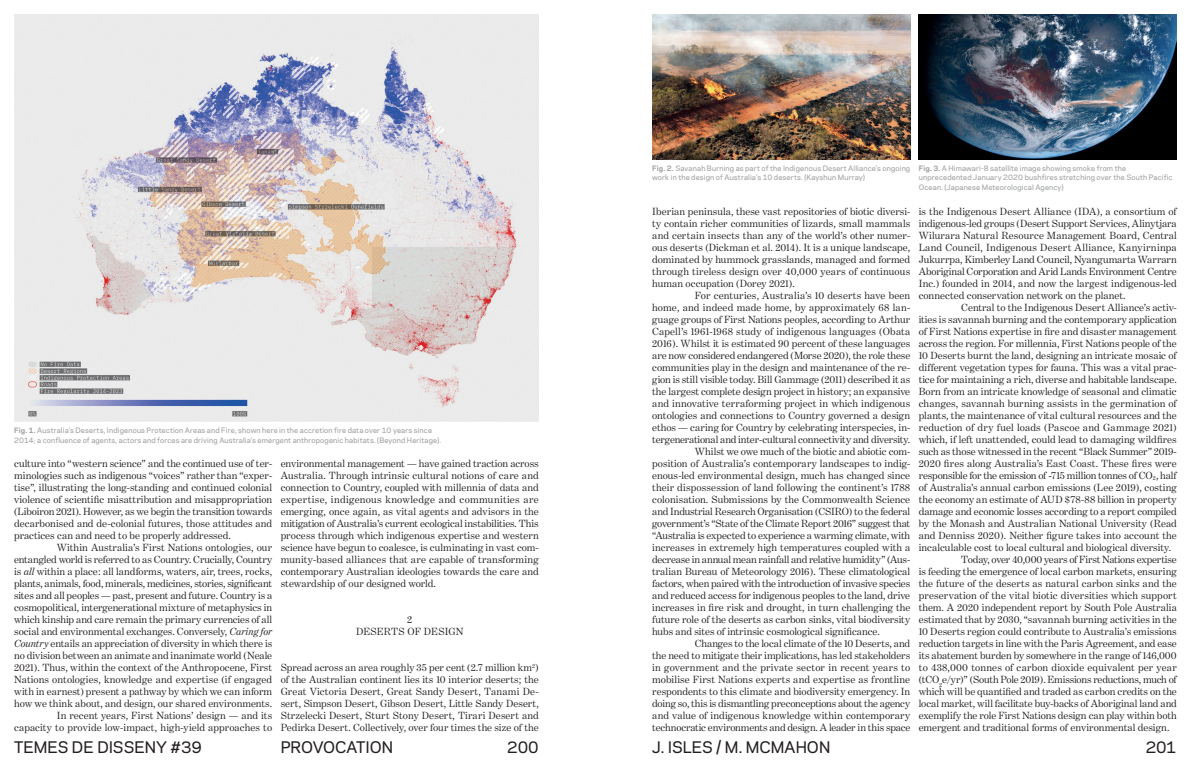
<style>
.page{position:relative;width:1191px;height:766px;background:#fff}
.page>*{position:absolute;margin:0;border:0;box-sizing:border-box;transform-origin:0 0}
.t1{font:500 15px "Galaxie Polaris";letter-spacing:-.005em;color:#231f20}
._1_1_-_Text{font:10.5px/12px "Benton Modern One";color:#231f20;text-align:justify}
._1_1_-_Text_1p__afte{font:10.5px/12px "Benton Modern One";letter-spacing:.005em;color:#231f20;text-align:justify}
._1_-_Title_Level_1_o{font:10.5px/12px "Benton Modern One";letter-spacing:.015em;color:#231f20;text-align:center}
.Image_Captions{font:500 7px/9.5px "Galaxie Polaris";letter-spacing:.02em;color:#9d9fa2}
.s1{font-weight:700}
.s2{font-style:italic}
</style>
<div class="page">
<img style="left:14px;top:14px;width:525px;height:407px">
<img style="left:652px;top:14px;width:258px;height:145px">
<img style="left:918px;top:14px;width:258px;height:145px">
<p class="Image_Captions" style="left:14px;top:425px;width:428px"><span class="s1">Fig. 1.</span> Australia’s Deserts, Indigenous Protection Areas and Fire, shown here in the accretion fire data over 10 years since<br>2014; a confluence of agents, actors and forces are driving Australia’s emergent anthropogenic habitats. (Beyond Heritage).</p>
<p class="_1_1_-_Text" style="left:14px;top:457px;width:259px">culture into “western science” and the continued use of ter&shy;minologies such as indigenous “voices” rather than “exper&shy;tise”, illustrating the long-standing and continued colonial violence of scientific misattribution and misappropriation (Liboiron 2021). However, as we begin the transition towards decarbonised and de-colonial futures, those attitudes and practices can and need to be properly addressed.</p>
<p class="_1_1_-_Text" style="left:14px;top:541px;width:260px;text-indent:43px">Within Australia’s First Nations ontologies, our entangled world is referred to as Country. Crucially, Country is <span class="s2">all</span> within a place: all landforms, waters, air, trees, rocks, plants, animals, food, minerals, medicines, stories, significant sites and all peoples — past, present and future. Country is a cosmopolitical, intergenerational mixture of metaphysics in which kinship and care remain the primary currencies of all social and environmental exchanges. Conversely, <span class="s2">Caring for Country</span> entails an appreciation of diversity in which there is no division between an animate and inanimate world (Neale 2021). Thus, within the context of the Anthropocene, First Nations ontologies, knowledge and expertise (if engaged with in earnest) present a pathway by which we can inform how we think about, and design, our shared environments.</p>
<p class="_1_1_-_Text" style="left:14px;top:709px;width:259px;text-align:right">In recent years, First Nations’ design — and its<br>capacity to provide low-impact, high-yield approaches to</p>
<p class="_1_1_-_Text" style="left:281px;top:457px;width:259px">environmental management — have gained traction across Australia. Through intrinsic cultural notions of care and connection to Country, coupled with millennia of data and expertise, indigenous knowledge and communities are emerging, once again, as vital agents and advisors in the mitigation of Australia’s current ecological instabilities. This process through which indigenous expertise and western science have begun to coalesce, is culminating in vast com&shy;munity-based alliances that are capable of transforming contemporary Australian ideologies towards the care and stewardship of our designed world.</p>
<p class="_1_-_Title_Level_1_o" style="left:356px;top:613px;width:109px">2<br>DESERTS OF DESIGN</p>
<p class="_1_1_-_Text_1p__afte" style="left:281px;top:661px;width:259px">Spread across an area roughly 35 per cent (2.7 million km<sup>2</sup>) of the Australian continent lies its 10 interior deserts; the Great Victoria Desert, Great Sandy Desert, Tanami De&shy;sert, Simpson Desert, Gibson Desert, Little Sandy Desert, Strzelecki Desert, Sturt Stony Desert, Tirari Desert and Pedirka Desert. Collectively, over four times the size of the</p>
<p class="Image_Captions" style="left:652px;top:163px;width:259px"><span class="s1">Fig. 2.</span> Savanah Burning as part of the Indigenous Desert Alliance’s ongoing work in the design of Australia’s 10 deserts. (Kayshun Murray)</p>
<p class="Image_Captions" style="left:918px;top:163px;width:255px"><span class="s1">Fig. 3.</span> A Himawari-8 satellite image showing smoke from the unprecedented January 2020 bushfires stretching over the South Pacific<br>Ocean. (Japanese Meteorological Agency)</p>
<p class="_1_1_-_Text_1p__afte" style="left:652px;top:205px;width:260px">Iberian peninsula, these vast repositories of biotic diversi&shy;ty contain richer communities of lizards, small mammals and certain insects than any of the world’s other numer&shy;ous deserts (Dickman et al. 2014). It is a unique landscape, dominated by hummock grasslands, managed and formed through tireless design over 40,000 years of continuous human occupation (Dorey 2021).</p>
<p class="_1_1_-_Text" style="left:652px;top:289px;width:260px;text-indent:43px">For centuries, Australia’s 10 deserts have been home, and indeed made home, by approximately 68 lan&shy;guage groups of First Nations peoples, according to Arthur Capell’s 1961-1968 study of indigenous languages (Obata 2016). Whilst it is estimated 90 percent of these languages are now considered endangered (Morse 2020), the role these communities play in the design and maintenance of the re&shy;gion is still visible today. Bill Gammage (2011) described it as the largest complete design project in history; an expansive and innovative terraforming project in which indigenous ontologies and connections to Country governed a design ethos — caring for Country by celebrating interspecies, in&shy;tergenerational and inter-cultural connectivity and diversity.</p>
<p class="_1_1_-_Text" style="left:652px;top:445px;width:259px;text-indent:43px">Whilst we owe much of the biotic and abiotic com&shy;position of Australia’s contemporary landscapes to indig&shy;enous-led environmental design, much has changed since their dispossession of land following the continent’s 1788 colonisation. Submissions by the Commonwealth Science and Industrial Research Organisation (CSIRO) to the federal government’s “State of the Climate Report 2016” suggest that “Australia is expected to experience a warming climate, with increases in extremely high temperatures coupled with a decrease in annual mean rainfall and relative humidity” (Aus&shy;tralian Bureau of Meteorology 2016). These climatological factors, when paired with the introduction of invasive species and reduced access for indigenous peoples to the land, drive increases in fire risk and drought, in turn challenging the future role of the deserts as carbon sinks, vital biodiversity hubs and sites of intrinsic cosmological significance.</p>
<p class="_1_1_-_Text" style="left:652px;top:637px;width:259px;text-indent:43px">Changes to the local climate of the 10 Deserts, and the need to mitigate their implications, has led stakeholders in government and the private sector in recent years to mobilise First Nations experts and expertise as frontline respondents to this climate and biodiversity emergency. In doing so, this is dismantling preconceptions about the agency and value of indigenous knowledge within contemporary technocratic environments and design. A leader in this space</p>
<p class="_1_1_-_Text" style="left:918px;top:205px;width:260px">is the Indigenous Desert Alliance (IDA), a consortium of indigenous-led groups (Desert Support Services, Alinytjara Wilurara Natural Resource Management Board, Central Land Council, Indigenous Desert Alliance, Kanyirninpa Jukurrpa, Kimberley Land Council, Nyangumarta Warrarn Aboriginal Corporation and Arid Lands Environment Centre Inc.) founded in 2014, and now the largest indigenous-led connected conservation network on the planet.</p>
<p class="_1_1_-_Text" style="left:918px;top:301px;width:259px;text-indent:43px">Central to the Indigenous Desert Alliance’s activ&shy;ities is savannah burning and the contemporary application of First Nations expertise in fire and disaster management across the region. For millennia, First Nations people of the 10 Deserts burnt the land, designing an intricate mosaic of different vegetation types for fauna. This was a vital prac&shy;tice for maintaining a rich, diverse and habitable landscape.<br>Born from an intricate knowledge of seasonal and climatic changes, savannah burning assists in the germination of plants, the maintenance of vital cultural resources and the reduction of dry fuel loads (Pascoe and Gammage 2021) which, if left unattended, could lead to damaging wildfires such as those witnessed in the recent “Black Summer” 2019- 2020 fires along Australia’s East Coast. These fires were responsible for the emission of ~715 million tonnes of CO<sub>2</sub>, half of Australia’s annual carbon emissions (Lee 2019), costing the economy an estimate of AUD $78-88 billion in property damage and economic losses according to a report compiled by the Monash and Australian National University (Read and Denniss 2020). Neither figure takes into account the incalculable cost to local cultural and biological diversity.</p>
<p class="_1_1_-_Text" style="left:918px;top:553px;width:260px;text-indent:43px">Today, over 40,000 years of First Nations expertise is feeding the emergence of local carbon markets, ensuring the future of the deserts as natural carbon sinks and the preservation of the vital biotic diversities which support them. A 2020 independent report by South Pole Australia estimated that by 2030, “savannah burning activities in the 10 Deserts region could contribute to Australia’s emissions reduction targets in line with the Paris Agreement, and ease its abatement burden by somewhere in the range of 146,000 to 438,000 tonnes of carbon dioxide equivalent per year (tCO<sub>2</sub>e/yr)” (South Pole 2019). Emissions reductions, much of which will be quantified and traded as carbon credits on the local market, will facilitate buy-backs of Aboriginal land and exemplify the role First Nations design can play within both emergent and traditional forms of environmental design.</p>
<h1 class="t1" style="left:14px;top:735px;width:189px">TEMES DE DISSENY #39</h1>
<p class="t1" style="left:281px;top:735px;width:114px">PROVOCATION</p>
<h1 class="t1" style="left:507px;top:735px;width:33px">200</h1>
<p class="t1" style="left:652px;top:735px;width:180px">J. ISLES / M. MCMAHON</p>
<h1 class="t1" style="left:1145px;top:735px;width:33px">201</h1>
</div>
